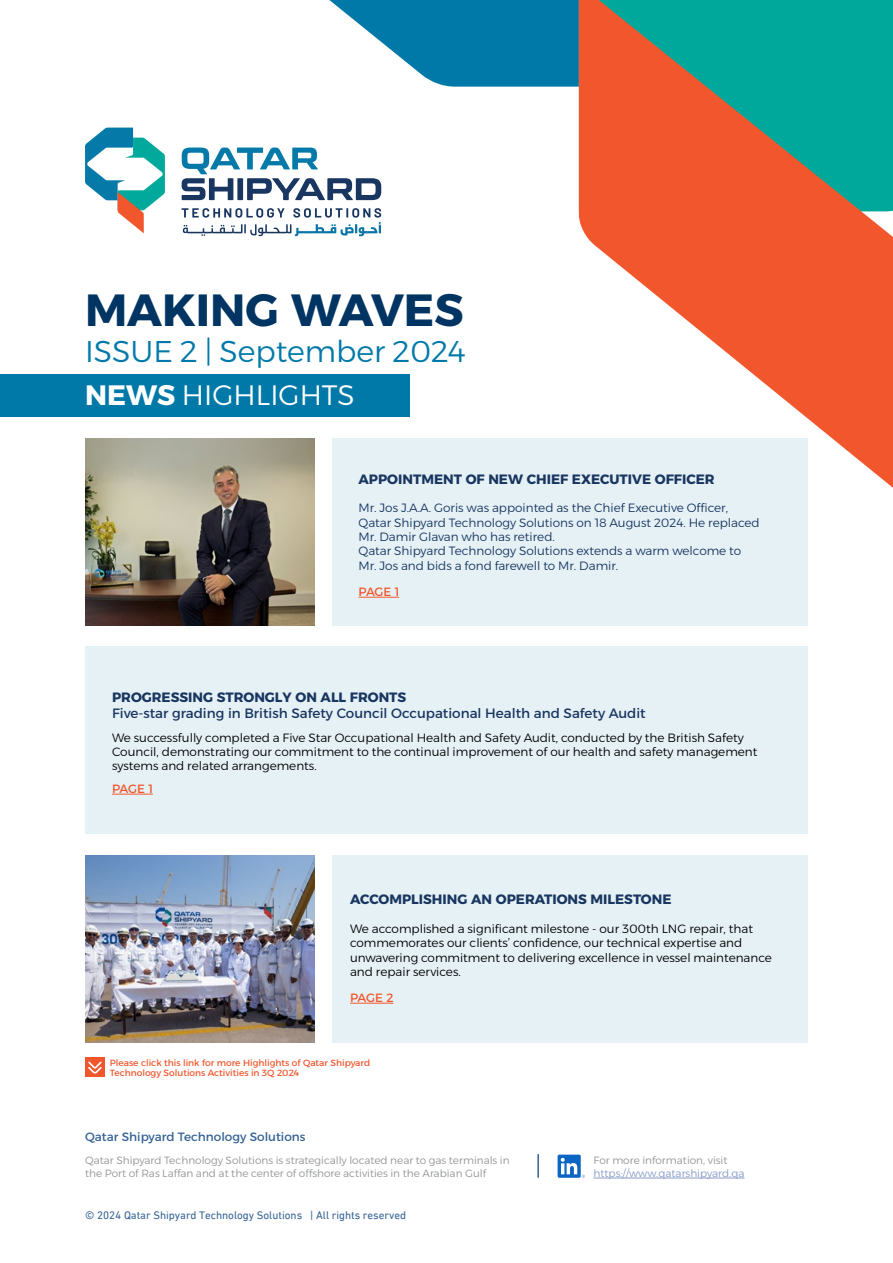
<style>
.page{position:relative;width:893px;height:1263px;background:#fff}
.page>*{position:absolute;margin:0;border:0;box-sizing:border-box;transform-origin:0 0}
.t1{font:700 45px "Alexandria";color:#003462}
.t2{font:300 30px "Alexandria";color:#0079a9}
.t3{font:300 28.05px "Alexandria";color:#fff}
.t4{font:700 13.5px "Alexandria";color:#183660}
.t5{font:13.5px "Alexandria";color:#193660}
.t6{font:300 12px/14.4px "Alexandria";color:#000}
.t7{font:300 12px/14.4px "Alexandria";color:#183660}
.t8{font:12px "Alexandria";color:#336195}
.t9{font:12px "Alexandria";letter-spacing:-.02em;color:#f1562c}
.t10{font:11.25px "DIN Next LT Arabic";color:#336195}
.t11{font:300 10.5px/12.6px "Alexandria";color:#939598}
.t12{font:300 10.5px "Alexandria";color:#879bc6}
.t13{font:9px/10.8px "Alexandria";color:#f1562c}
.s1{font-weight:700}
</style>
<div class="page">
<div style="left:332px;top:438px;width:476px;height:188px;background:#e6f1f6"></div>
<div style="left:85px;top:647px;width:723px;height:187px;background:#e6f1f6"></div>
<div style="left:332px;top:855px;width:476px;height:187px;background:#e6f1f6"></div>
<svg style="left:329px;top:0;width:250px;height:87px;fill:#0079a9"></svg>
<svg style="left:579px;top:0;width:314px;height:488px;fill:#f1562c"></svg>
<div style="left:0;top:375px;width:410px;height:42px;background:#0079a9"></div>
<svg style="left:182px;top:148px;width:199px;height:52px"></svg>
<svg style="left:182px;top:208px;width:199px;height:28px"></svg>
<svg style="left:85px;top:128px;width:80px;height:105px"></svg>
<img style="left:85px;top:438px;width:229px;height:188px">
<img style="left:85px;top:855px;width:229px;height:187px">
<hr style="left:537px;top:1154px;width:2px;height:23px;background:#336195">
<svg style="left:558px;top:1154px;width:27px;height:24px"></svg>
<hr style="left:593px;top:1178px;width:151px;height:1px;background:#879bc6">
<div style="left:85px;top:1057px;width:20px;height:19px;background:#f1562c"></div>
<svg style="left:88px;top:1061px;width:14px;height:13px"></svg>
<hr style="left:358px;top:597px;width:41px;height:1px;background:#f1562c">
<hr style="left:350px;top:1003px;width:43px;height:1px;background:#f1562c">
<hr style="left:112px;top:794px;width:41px;height:1px;background:#f1562c">
<h1 class="t1" style="left:85px;top:284px;width:380px">MAKING WAVES</h1>
<h2 class="t2" style="left:85px;top:334px;width:382px">ISSUE 2 | September 2024</h2>
<h3 class="t3" style="left:85px;top:379px;width:271px"><span class="s1">NEWS</span> HIGHLIGHTS</h3>
<p class="t4" style="left:358px;top:471px;width:358px">APPOINTMENT OF NEW CHIEF EXECUTIVE OFFICER</p>
<p class="t7" style="left:358px;top:501px;width:403px">Mr. Jos J.A.A. Goris was appointed as the Chief Executive Officer, Qatar Shipyard Technology Solutions on 18 August 2024. He replaced Mr. Damir Glavan who has retired.<br>Qatar Shipyard Technology Solutions extends a warm welcome to Mr. Jos and bids a fond farewell to Mr. Damir.</p>
<p class="t9" style="left:358px;top:585px;width:42px">PAGE 1</p>
<p class="t4" style="left:112px;top:689px;width:296px">PROGRESSING STRONGLY ON ALL FRONTS</p>
<p class="t5" style="left:112px;top:705px;width:535px">Five-star grading in British Safety Council Occupational Health and Safety Audit</p>
<p class="t6" style="left:112px;top:730px;width:647px">We successfully completed a Five Star Occupational Health and Safety Audit, conducted by the British Safety<br>Council, demonstrating our commitment to the continual improvement of our health and safety management systems and related arrangements.</p>
<p class="t9" style="left:112px;top:782px;width:42px">PAGE 1</p>
<p class="t4" style="left:350px;top:892px;width:323px">ACCOMPLISHING AN OPERATIONS MILESTONE</p>
<p class="t6" style="left:350px;top:922px;width:423px">We accomplished a significant milestone - our 300th LNG repair, that commemorates our clients’ confidence, our technical expertise and unwavering commitment to delivering excellence in vessel maintenance and repair services.</p>
<p class="t9" style="left:350px;top:991px;width:45px">PAGE 2</p>
<p class="t13" style="left:110px;top:1057px;width:262px">Please click this link for more Highlights of Qatar Shipyard<br>Technology Solutions Activities in 3Q 2024</p>
<p class="t8" style="left:85px;top:1130px;width:222px">Qatar Shipyard Technology Solutions</p>
<p class="t11" style="left:85px;top:1154px;width:426px">Qatar Shipyard Technology Solutions is strategically located near to gas terminals in the Port of Ras Laffan and at the center of offshore activities in the Arabian Gulf</p>
<p class="t11" style="left:593px;top:1154px;width:135px">For more information, visit</p>
<p class="t12" style="left:593px;top:1167px;width:153px">https://www.qatarshipyard.qa</p>
<p class="t10" style="left:85px;top:1208px;width:323px">© 2024 Qatar Shipyard Technology Solutions | All rights reserved</p>
</div>
